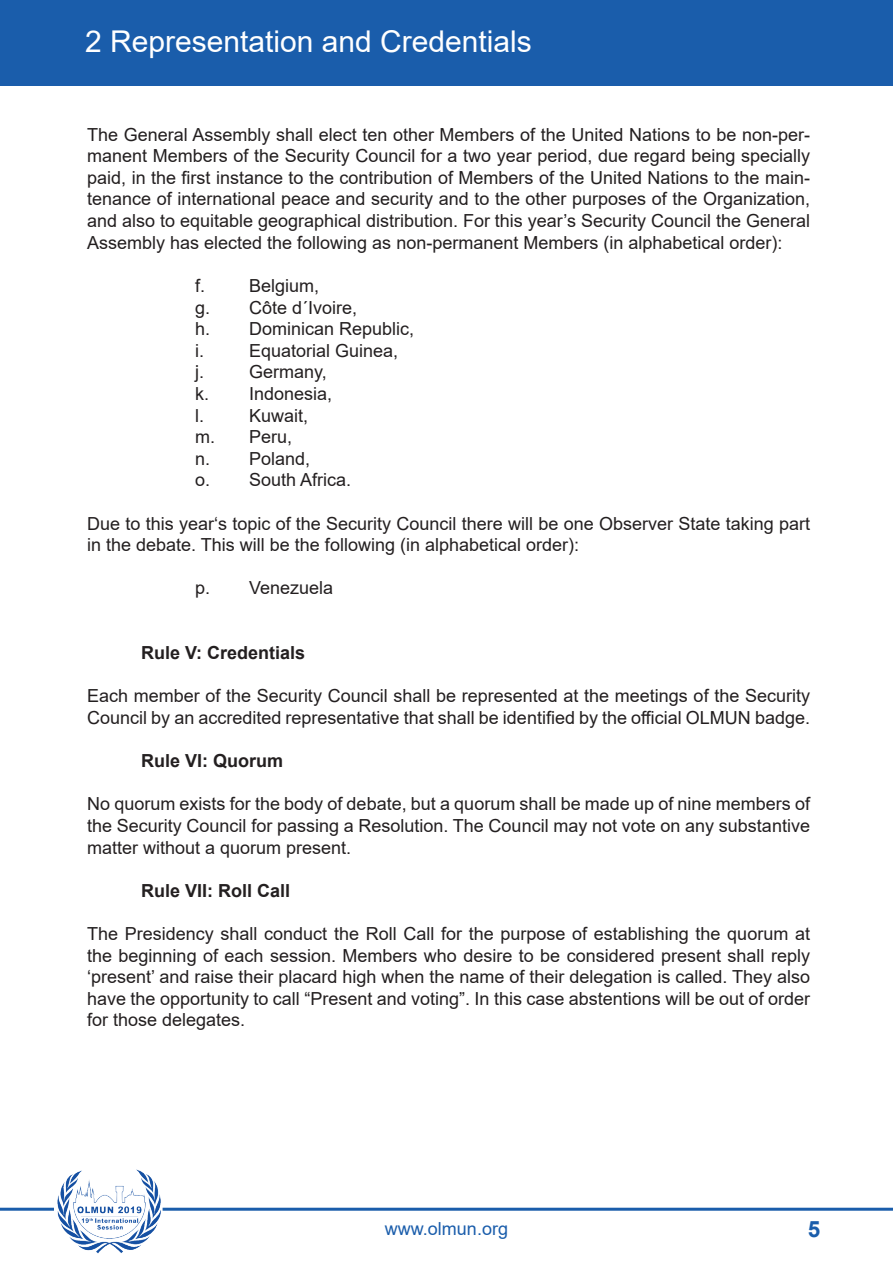
<style>
.page{position:relative;width:893px;height:1263px;background:#fff}
.page>*{position:absolute;margin:0;border:0;box-sizing:border-box;transform-origin:0 0}
.t1{font:30px "Arial";color:#fff}
.t2{font:700 22.5px "Arial";color:#1a5dab}
.t3{font:18px/21.6px "Arial";color:#231f20}
.t4{font:700 18px "Arial";color:#231f20}
.t5{font:18px "Arial";color:#1a5dab}
</style>
<div class="page">
<div style="left:0;top:0;width:893px;height:85px;background:#1a5dab"></div>
<hr style="left:0;top:1208px;width:54px;height:3px;background:#1a5dab">
<hr style="left:163px;top:1208px;width:730px;height:3px;background:#1a5dab">
<img style="left:57px;top:1169px;width:106px;height:85px">
<h1 class="t1" style="left:85px;top:20px;width:448px">2 Representation and Credentials</h1>
<p class="t3" style="left:87px;top:123px;width:724px;text-align:justify">The General Assembly shall elect ten other Members of the United Nations to be non-per&shy;manent Members of the Security Council for a two year period, due regard being specially paid, in the first instance to the contribution of Members of the United Nations to the main&shy;tenance of international peace and security and to the other purposes of the Organization, and also to equitable geographical distribution. For this year’s Security Council the General Assembly has elected the following as non-permanent Members (in alphabetical order):</p>
<p class="t3" style="left:195px;top:275px;width:12px">f.</p>
<p class="t3" style="left:195px;top:275px;width:221px;text-indent:54px">Belgium,<br>g. Côte d´Ivoire,<br>h. Dominican Republic, i.</p>
<p class="t3" style="left:249px;top:339px;width:151px">Equatorial Guinea,</p>
<p class="t3" style="left:195px;top:361px;width:139px;text-indent:54px">Germany, k. Indonesia, l.</p>
<p class="t3" style="left:195px;top:361px;width:10px">j.</p>
<p class="t3" style="left:195px;top:404px;width:158px;text-indent:54px">Kuwait,<br>m. Peru,<br>n. Poland,<br>o. South Africa.</p>
<p class="t3" style="left:87px;top:512px;width:724px">Due to this year‘s topic of the Security Council there will be one Observer State taking part in the debate. This will be the following (in alphabetical order):</p>
<p class="t3" style="left:195px;top:577px;width:140px">p. Venezuela</p>
<p class="t4" style="left:141px;top:640px;width:166px">Rule V: Credentials</p>
<p class="t3" style="left:87px;top:685px;width:724px">Each member of the Security Council shall be represented at the meetings of the Security<br>Council by an accredited representative that shall be identified by the official OLMUN badge.</p>
<p class="t4" style="left:141px;top:748px;width:144px">Rule VI: Quorum</p>
<p class="t3" style="left:87px;top:793px;width:724px;text-align:justify">No quorum exists for the body of debate, but a quorum shall be made up of nine members of the Security Council for passing a Resolution. The Council may not vote on any substantive matter without a quorum present.</p>
<p class="t4" style="left:141px;top:878px;width:151px">Rule VII: Roll Call</p>
<p class="t3" style="left:87px;top:923px;width:724px;text-align:justify">The Presidency shall conduct the Roll Call for the purpose of establishing the quorum at the beginning of each session. Members who desire to be considered present shall reply ‘present’ and raise their placard high when the name of their delegation is called. They also have the opportunity to call “Present and voting”. In this case abstentions will be out of order for those delegates.</p>
<p class="t5" style="left:385px;top:1216px;width:125px">www.olmun.org</p>
<p class="t2" style="left:808px;top:1213px;width:14px">5</p>
</div>
